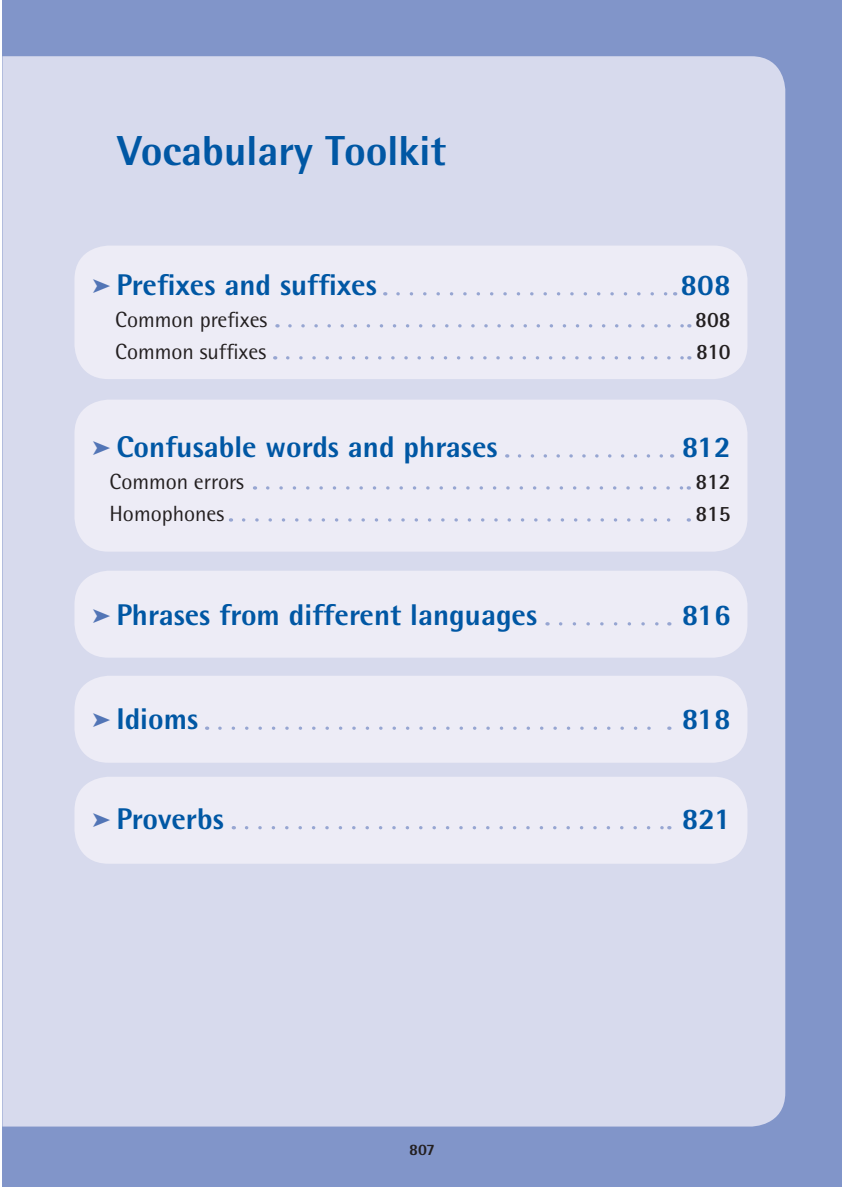
<style>
.page{position:relative;width:842px;height:1187px;background:#fff}
.page>*{position:absolute;margin:0;border:0;box-sizing:border-box;transform-origin:0 0}
.t1{font:800 42px "Rotis Semi Sans Std";color:#0057a4}
.t2{font:800 30px "Rotis Semi Sans Std";color:#0057a4}
.t3{font:22px "Rotis Semi Sans Std";color:#231f20}
.t4{font:700 22px "Rotis Semi Sans Std";letter-spacing:-.01em;color:#231f20}
.t5{font:800 16px "Rotis Semi Sans Std";color:#231f20}
.s1{color:#5275b6}
</style>
<div class="page">
<div style="left:2px;top:0;width:839px;height:1187px;background:#8195c9"></div>
<div style="left:2px;top:56px;width:783px;height:1070px;background:#d7daed"></div>
<div style="left:74px;top:246px;width:673px;height:133px;background:#edecf6;border-radius:34px"></div>
<div style="left:74px;top:400px;width:673px;height:152px;background:#edecf6;border-radius:34px"></div>
<div style="left:74px;top:571px;width:673px;height:87px;background:#edecf6;border-radius:34px"></div>
<div style="left:74px;top:676px;width:673px;height:87px;background:#edecf6;border-radius:34px"></div>
<div style="left:74px;top:777px;width:673px;height:87px;background:#edecf6;border-radius:34px"></div>
<svg style="left:398px;top:292px;width:270px;height:3px"></svg>
<svg style="left:519px;top:454px;width:144px;height:4px"></svg>
<svg style="left:290px;top:324px;width:392px;height:3px"></svg>
<svg style="left:267px;top:486px;width:414px;height:4px"></svg>
<svg style="left:287px;top:356px;width:395px;height:3px"></svg>
<svg style="left:243px;top:518px;width:428px;height:4px"></svg>
<svg style="left:560px;top:622px;width:99px;height:3px"></svg>
<svg style="left:220px;top:726px;width:431px;height:4px"></svg>
<svg style="left:246px;top:826px;width:416px;height:3px"></svg>
<h1 class="t1" style="left:117px;top:124px;width:330px">Vocabulary Toolkit</h1>
<p class="t2" style="left:92px;top:266px;width:286px"><span class="s1">➤</span> Prefixes and suffixes</p>
<p class="t2" style="left:680px;top:266px;width:52px">808</p>
<p class="t3" style="left:115px;top:306px;width:153px">Common prefixes</p>
<p class="t4" style="left:695px;top:306px;width:37px">808</p>
<p class="t3" style="left:115px;top:339px;width:152px">Common suffixes</p>
<p class="t4" style="left:696px;top:338px;width:36px">810</p>
<p class="t2" style="left:92px;top:428px;width:406px"><span class="s1">➤</span> Confusable words and phrases</p>
<p class="t2" style="left:681px;top:428px;width:50px">812</p>
<p class="t3" style="left:109px;top:468px;width:136px">Common errors</p>
<p class="t4" style="left:695px;top:468px;width:37px">812</p>
<p class="t3" style="left:109px;top:501px;width:116px">Homophones</p>
<p class="t4" style="left:695px;top:500px;width:37px">815</p>
<p class="t2" style="left:92px;top:596px;width:446px"><span class="s1">➤</span> Phrases from different languages</p>
<p class="t2" style="left:681px;top:596px;width:50px">816</p>
<p class="t2" style="left:92px;top:700px;width:107px"><span class="s1">➤</span> Idioms</p>
<p class="t2" style="left:681px;top:700px;width:50px">818</p>
<p class="t2" style="left:92px;top:800px;width:133px"><span class="s1">➤</span> Proverbs</p>
<p class="t2" style="left:681px;top:800px;width:50px">821</p>
<p class="t5" style="left:409px;top:1139px;width:27px">807</p>
</div>
